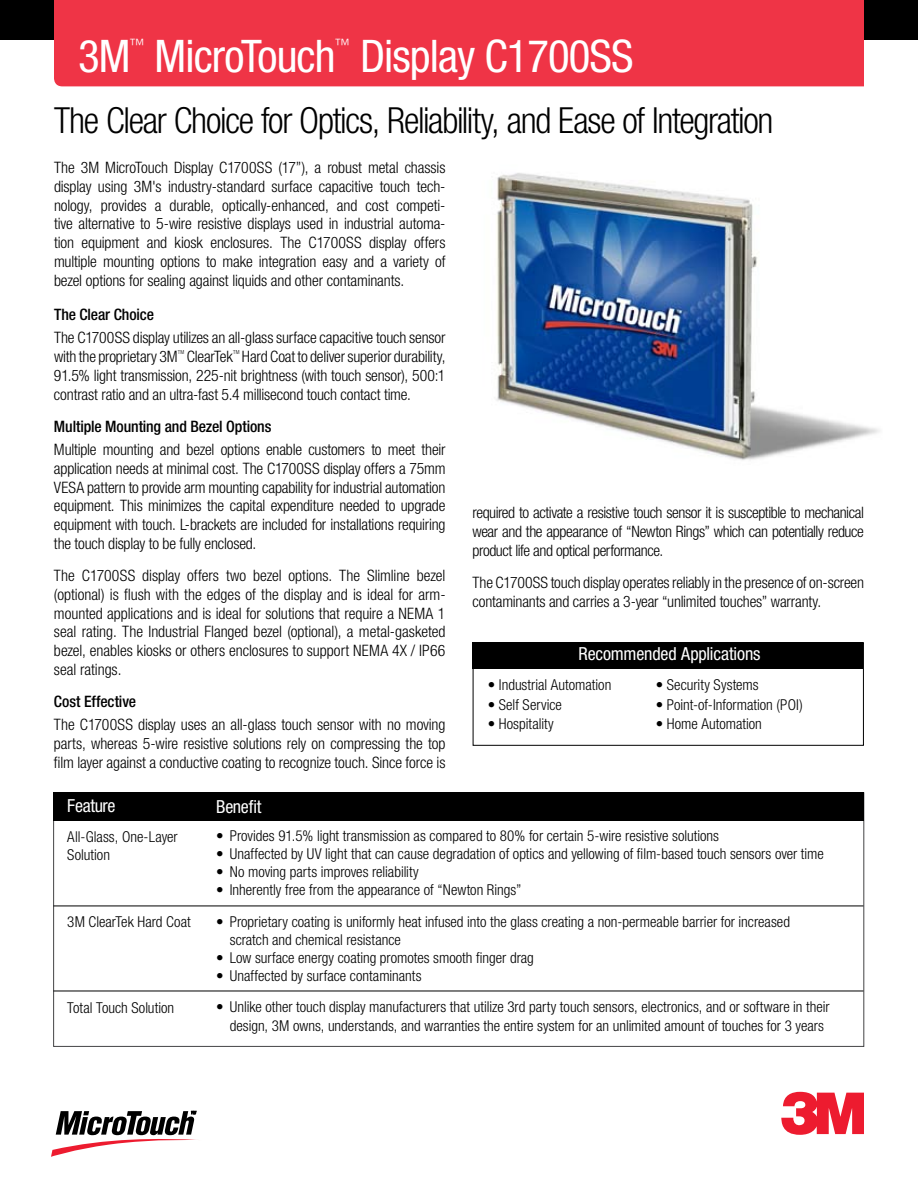
<style>
.page{position:relative;width:918px;height:1188px;background:#fff}
.page>*{position:absolute;margin:0;border:0;box-sizing:border-box;transform-origin:0 0}
.t1{font:condensed 45px "Helvetica Neue LT Std";letter-spacing:-.02em;color:#fff}
.t2{font:300 condensed 36px "Helvetica Neue LT Std";letter-spacing:-.035em;color:#000}
.t3{font:condensed 18px "Helvetica Neue LT Std";letter-spacing:-.01em;color:#fff}
.t4{font:300 condensed 15.75px/18.8px "Helvetica Neue LT Std";letter-spacing:-.01em;color:#000;text-align:justify}
.t5{font:500 condensed 15.75px "Helvetica Neue LT Std";letter-spacing:-.005em;color:#000}
.t6{font:300 condensed 15.75px "Helvetica Neue LT Std";color:#fff}
.t7{font:300 condensed 15px/18px "Helvetica Neue LT Std";color:#000}
.t8{font:300 condensed 5.55px "Helvetica Neue LT Std";color:#000}
</style>
<div class="page">
<svg style="left:781px;top:1092px;width:83px;height:43px"></svg>
<div style="left:0;top:0;width:54px;height:40px;background:#000"></div>
<div style="left:54px;top:0;width:810px;height:86px;background:#ef3446"></div>
<img style="left:496px;top:173px;width:384px;height:287px">
<div style="left:864px;top:0;width:54px;height:40px;background:#000"></div>
<div style="left:53px;top:792px;width:811px;height:29px;background:#000"></div>
<hr style="left:53px;top:906px;width:810px;height:1px;background:#000">
<hr style="left:53px;top:991px;width:810px;height:1px;background:#000">
<div style="left:53px;top:793px;width:811px;height:254px;border:1px solid #434345"></div>
<div style="left:473px;top:642px;width:390px;height:27px;background:#000"></div>
<div style="left:473px;top:642px;width:391px;height:104px;border:1px solid #000"></div>
<svg style="left:51px;top:1110px;width:146px;height:47px"></svg>
<h1 class="t1" style="left:78px;top:30px;width:54px">3M</h1>
<p class="t6" style="left:129px;top:36px;width:17px">™</p>
<h1 class="t1" style="left:155px;top:30px;width:183px">MicroTouch</h1>
<p class="t6" style="left:335px;top:36px;width:17px">™</p>
<h1 class="t1" style="left:360px;top:30px;width:275px">Display C1700SS</h1>
<h2 class="t2" style="left:54px;top:100px;width:721px">The Clear Choice for Optics, Reliability, and Ease of Integration</h2>
<p class="t4" style="left:54px;top:158px;width:393px">The 3M MicroTouch Display C1700SS (17”), a robust metal chassis display using 3M's industry-standard surface capacitive touch tech&shy;nology, provides a durable, optically-enhanced, and cost competi&shy;tive alternative to 5-wire resistive displays used in industrial automa&shy;tion equipment and kiosk enclosures. The C1700SS display offers multiple mounting options to make integration easy and a variety of bezel options for sealing against liquids and other contaminants.</p>
<p class="t5" style="left:54px;top:305px;width:102px">The Clear Choice</p>
<p class="t4" style="left:54px;top:328px;width:393px">The C1700SS display utilizes an all-glass surface capacitive touch sensor with the proprietary 3M</p>
<p class="t8" style="left:178px;top:349px;width:8px">TM</p>
<p class="t4" style="left:187px;top:347px;width:48px">ClearTek</p>
<p class="t8" style="left:233px;top:349px;width:8px">TM</p>
<p class="t4" style="left:54px;top:347px;width:393px;text-indent:188px">Hard Coat to deliver superior durability, 91.5% light transmission, 225-nit brightness (with touch sensor), 500:1 contrast ratio and an ultra-fast 5.4 millisecond touch contact time.</p>
<p class="t5" style="left:54px;top:417px;width:219px">Multiple Mounting and Bezel Options</p>
<p class="t4" style="left:54px;top:440px;width:393px">Multiple mounting and bezel options enable customers to meet their application needs at minimal cost. The C1700SS display offers a 75mm VESA pattern to provide arm mounting capability for industrial automation equipment. This minimizes the capital expenditure needed to upgrade equipment with touch. L-brackets are included for installations requiring the touch display to be fully enclosed.</p>
<p class="t4" style="left:54px;top:566px;width:393px">The C1700SS display offers two bezel options. The Slimline bezel (optional) is flush with the edges of the display and is ideal for arm&shy;mounted applications and is ideal for solutions that require a NEMA 1 seal rating. The Industrial Flanged bezel (optional), a metal-gasketed bezel, enables kiosks or others enclosures to support NEMA 4X / IP66 seal ratings.</p>
<p class="t5" style="left:54px;top:692px;width:84px">Cost Effective</p>
<p class="t4" style="left:54px;top:715px;width:393px">The C1700SS display uses an all-glass touch sensor with no moving parts, whereas 5-wire resistive solutions rely on compressing the top film layer against a conductive coating to recognize touch. Since force is</p>
<p class="t3" style="left:67px;top:795px;width:50px">Feature</p>
<p class="t7" style="left:67px;top:828px;width:112px">All-Glass, One-Layer<br>Solution</p>
<p class="t4" style="left:472px;top:503px;width:393px">required to activate a resistive touch sensor it is susceptible to mechanical wear and the appearance of “Newton Rings” which can potentially reduce product life and optical performance.</p>
<p class="t4" style="left:472px;top:573px;width:393px">The C1700SS touch display operates reliably in the presence of on-screen contaminants and carries a 3-year “unlimited touches” warranty.</p>
<p class="t3" style="left:578px;top:643px;width:184px">Recommended Applications</p>
<p class="t7" style="left:488px;top:676px;width:125px">• Industrial Automation</p>
<p class="t7" style="left:656px;top:676px;width:104px">• Security Systems</p>
<p class="t7" style="left:488px;top:695px;width:76px">• Self Service</p>
<p class="t7" style="left:656px;top:695px;width:149px">• Point-of-Information (POI)</p>
<p class="t7" style="left:488px;top:715px;width:68px">• Hospitality</p>
<p class="t7" style="left:656px;top:715px;width:108px">• Home Automation</p>
<p class="t3" style="left:216px;top:796px;width:47px">Benefit</p>
<p class="t7" style="left:216px;top:827px;width:504px">• Provides 91.5% light transmission as compared to 80% for certain 5-wire resistive solutions</p>
<p class="t7" style="left:216px;top:845px;width:609px">• Unaffected by UV light that can cause degradation of optics and yellowing of film-based touch sensors over time</p>
<p class="t7" style="left:216px;top:863px;width:204px">• No moving parts improves reliability</p>
<p class="t7" style="left:216px;top:881px;width:307px">• Inherently free from the appearance of “Newton Rings”</p>
<p class="t7" style="left:230px;top:912px;width:562px;text-indent:-14px">• Proprietary coating is uniformly heat infused into the glass creating a non-permeable barrier for increased scratch and chemical resistance</p>
<p class="t7" style="left:216px;top:948px;width:319px">• Low surface energy coating promotes smooth finger drag</p>
<p class="t7" style="left:216px;top:966px;width:207px">• Unaffected by surface contaminants</p>
<p class="t7" style="left:216px;top:998px;width:615px;line-height:18.8px;text-align:center">• Unlike other touch display manufacturers that utilize 3rd party touch sensors, electronics, and or software in their design, 3M owns, understands, and warranties the entire system for an unlimited amount of touches for 3 years</p>
<p class="t7" style="left:67px;top:913px;width:125px">3M ClearTek Hard Coat</p>
<p class="t7" style="left:67px;top:999px;width:108px">Total Touch Solution</p>
</div>
